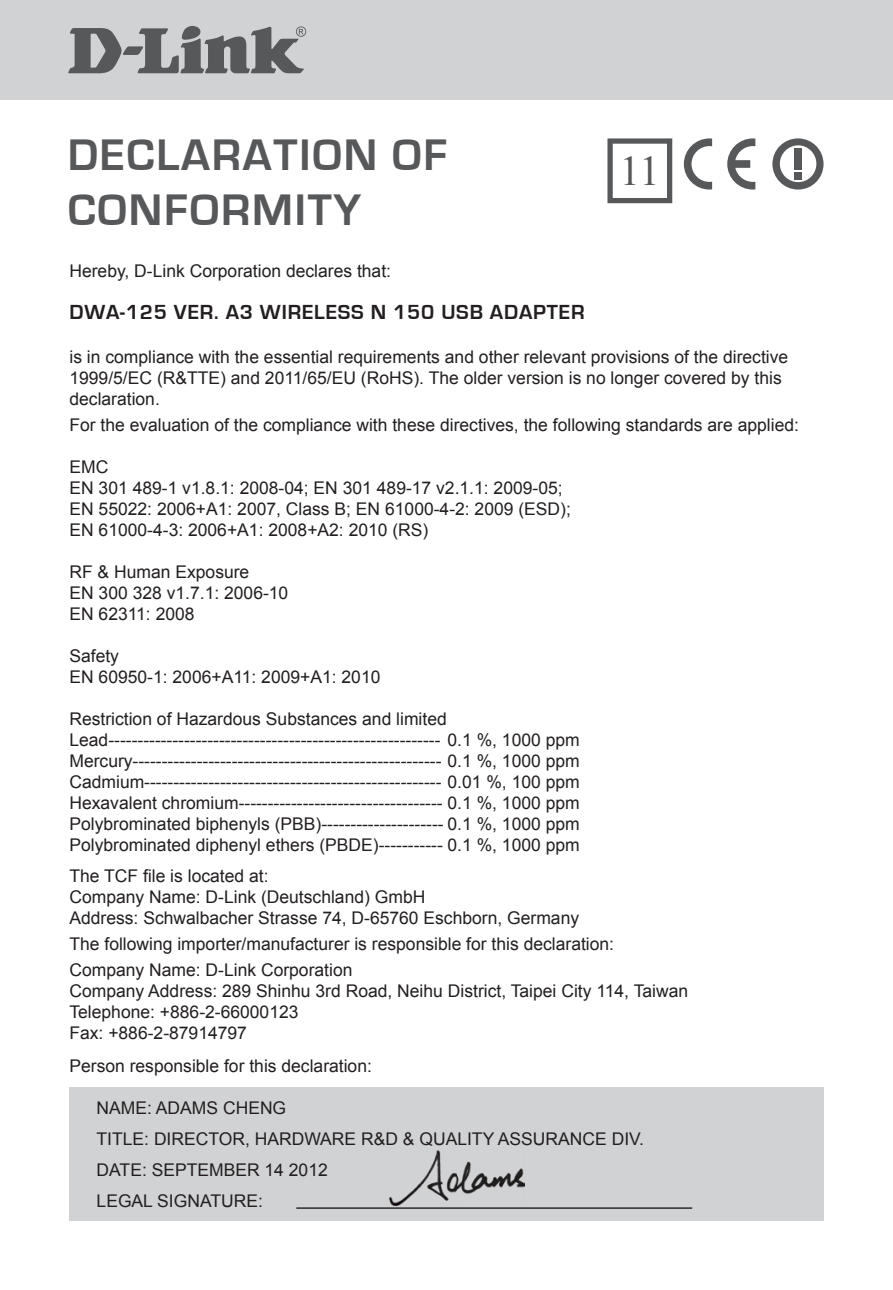
<style>
.page{position:relative;width:893px;height:1290px;background:#fff}
.page>*{position:absolute;margin:0;border:0;box-sizing:border-box;transform-origin:0 0}
.t1{font:700 45.5px/54.6px "Eurostile";letter-spacing:.04em;color:#57585a}
.t2{font:42px "Times New Roman";color:#57585a}
.t3{font:700 21px "Eurostile";letter-spacing:.04em;color:#231f20}
.t4{font:17.5px/21px "Arial";color:#231f20}
</style>
<div class="page">
<div style="left:0;top:0;width:893px;height:99px;background:#d1d2d4"></div>
<svg style="left:68px;top:26px;width:238px;height:48px"></svg>
<div style="left:69px;top:1086px;width:754px;height:134px;background:#d1d2d4"></div>
<hr style="left:296px;top:1207px;width:396px;height:2px;background:#231f20">
<img style="left:390px;top:1151px;width:134px;height:55px">
<svg style="left:607px;top:138px;width:65px;height:65px"></svg>
<svg style="left:772px;top:138px;width:51px;height:52px"></svg>
<div style="left:794px;top:172px;width:8px;height:8px;background:#57585a"></div>
<svg style="left:727px;top:138px;width:28px;height:52px"></svg>
<svg style="left:684px;top:138px;width:28px;height:52px"></svg>
<h1 class="t1" style="left:68px;top:129px;width:381px">DECLARATION OF<br>CONFORMITY</h1>
<h2 class="t2" style="left:620px;top:143px;width:42px">11</h2>
<p class="t4" style="left:69px;top:260px;width:323px">Hereby, D-Link Corporation declares that:</p>
<p class="t3" style="left:69px;top:301px;width:224px">DWA-125 VER. A3 WIRELE</p>
<p class="t3" style="left:338px;top:301px;width:223px">SS N 150 USB ADAPTER</p>
<p class="t4" style="left:69px;top:346px;width:720px">is in compliance with the essential requirements and other relevant provisions of the directive<br>1999/5/EC (R&amp;TTE) and 2011/65/EU (RoHS). The older version is no longer covered by this declaration.</p>
<p class="t4" style="left:69px;top:414px;width:731px">For the evaluation of the compliance with these directives, the following standards are applied:</p>
<p class="t4" style="left:69px;top:456px;width:503px">EMC<br>EN 301 489-1 v1.8.1: 2008-04; EN 301 489-17 v2.1.1: 2009-05; EN 55022: 2006+A1: 2007, Class B; EN 61000-4-2: 2009 (ESD); EN 61000-4-3: 2006+A1: 2008+A2: 2010 (RS)</p>
<p class="t4" style="left:69px;top:561px;width:220px">RF &amp; Human Exposure<br>EN 300 328 v1.7.1: 2006-10<br>EN 62311: 2008</p>
<p class="t4" style="left:69px;top:645px;width:313px">Safety<br>EN 60950-1: 2006+A11: 2009+A1: 2010</p>
<p class="t4" style="left:69px;top:708px;width:512px">Restriction of Hazardous Substances and limited Lead--------------------------------------------------------- 0.1 %, 1000 ppm Mercury----------------------------------------------------- 0.1 %, 1000 ppm Cadmium--------------------------------------------------- 0.01 %, 100 ppm Hexavalent chromium----------------------------------- 0.1 %, 1000 ppm Polybrominated biphenyls (PBB</p>
<p class="t4" style="left:69px;top:813px;width:512px;text-align:right">)--------------------- 0.1 %, 1000 ppm<br>Polybrominated diphenyl ethers (PB DE)----------- 0.1 %, 1000 ppm</p>
<p class="t4" style="left:69px;top:865px;width:511px">The TCF file is located at:<br>Company Name: D-Link (Deutschland) GmbH<br>Address: Schwalbacher Strasse 74, D-65760 Eschborn, Germany</p>
<p class="t4" style="left:69px;top:931px;width:546px;line-height:25.9px">The following importer/manufacturer is responsible for this declaration:<br>Company Name: D-Link Corporation</p>
<p class="t4" style="left:69px;top:980px;width:620px">Company Address: 289 Shinhu 3rd Road, Neihu District, Taipei City 114, Taiwan<br>Telephone: +886-2-66000123<br>Fax: +886-2-87914797</p>
<p class="t4" style="left:69px;top:1055px;width:304px">Person responsible for this declaration:</p>
<p class="t4" style="left:97px;top:1092px;width:549px;line-height:30.8px">NAME: ADAMS CHENG<br>TITLE: DIRECTOR, HARDWARE R&amp;D &amp; QUALITY ASSURANCE DIV.<br>DATE: Septem</p>
<p class="t4" style="left:97px;top:1154px;width:233px;line-height:30.8px;text-indent:127px">ber 14 2012<br>LEGAL SIGNATURE:</p>
</div>
